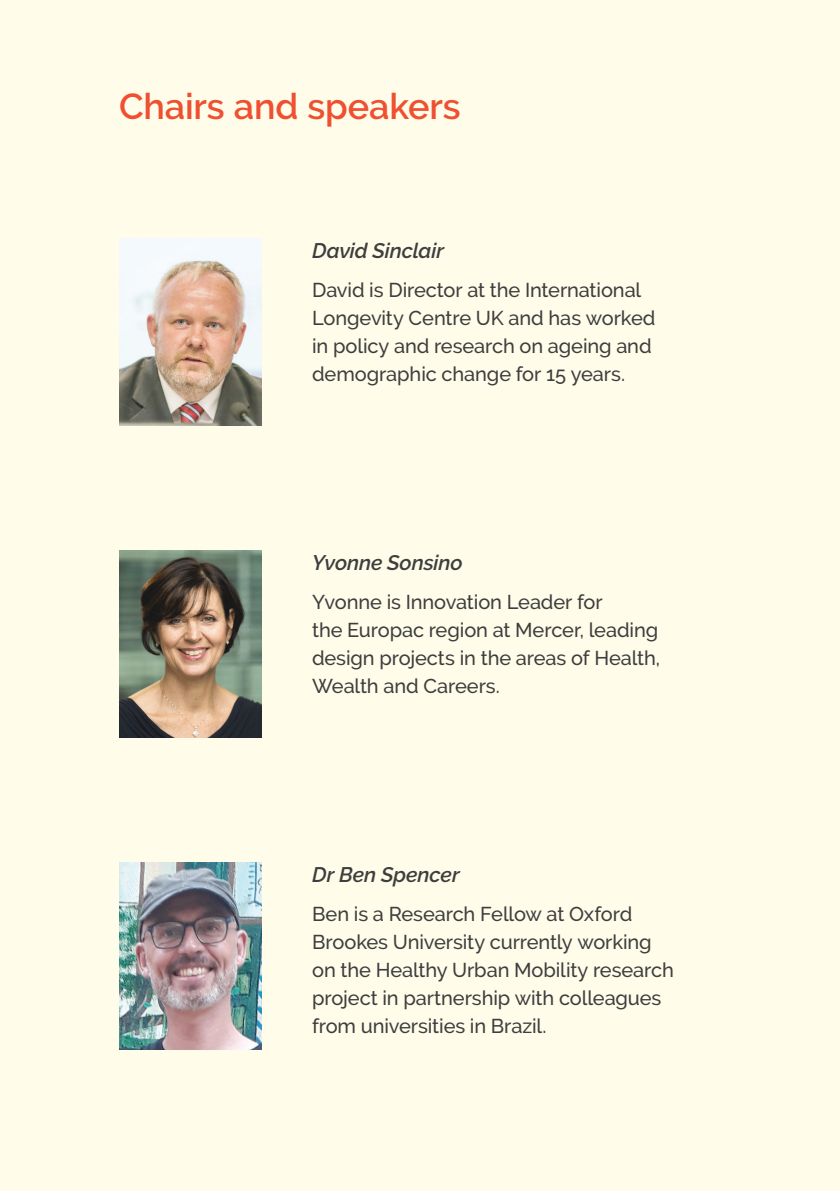
<style>
.page{position:relative;width:840px;height:1191px;background:#fff}
.page>*{position:absolute;margin:0;border:0;box-sizing:border-box;transform-origin:0 0}
.t1{font:600 36px "Raleway";color:#ef5032}
.t2{font:italic 600 21px "Raleway";letter-spacing:-.005em;color:#3e3e3f}
.t3{font:500 20px/28px "Raleway";letter-spacing:-.005em;color:#3e3e3f}
</style>
<div class="page">
<div style="left:0;top:0;width:839px;height:1191px;background:#fffde9"></div>
<img style="left:119px;top:862px;width:142px;height:187px">
<img style="left:119px;top:238px;width:142px;height:187px">
<img style="left:119px;top:550px;width:142px;height:187px">
<h1 class="t1" style="left:119px;top:86px;width:343px">Chairs and speakers</h1>
<p class="t2" style="left:312px;top:238px;width:133px">David Sinclair</p>
<p class="t3" style="left:312px;top:276px;width:344px">David is Director at the International Longevity Centre UK and has worked in policy and research on ageing and demographic change for 15 years.</p>
<p class="t2" style="left:312px;top:550px;width:152px">Yvonne Sonsino</p>
<p class="t3" style="left:312px;top:588px;width:349px">Yvonne is Innovation Leader for<br>the Europac region at Mercer, leading design projects in the areas of Health,<br>Wealth and Careers.</p>
<p class="t2" style="left:312px;top:862px;width:149px">Dr Ben Spencer</p>
<p class="t3" style="left:312px;top:900px;width:363px">Ben is a Research Fellow at Oxford Brookes University currently working on the Healthy Urban Mobility research project in partnership with colleagues from universities in Brazil.</p>
</div>
